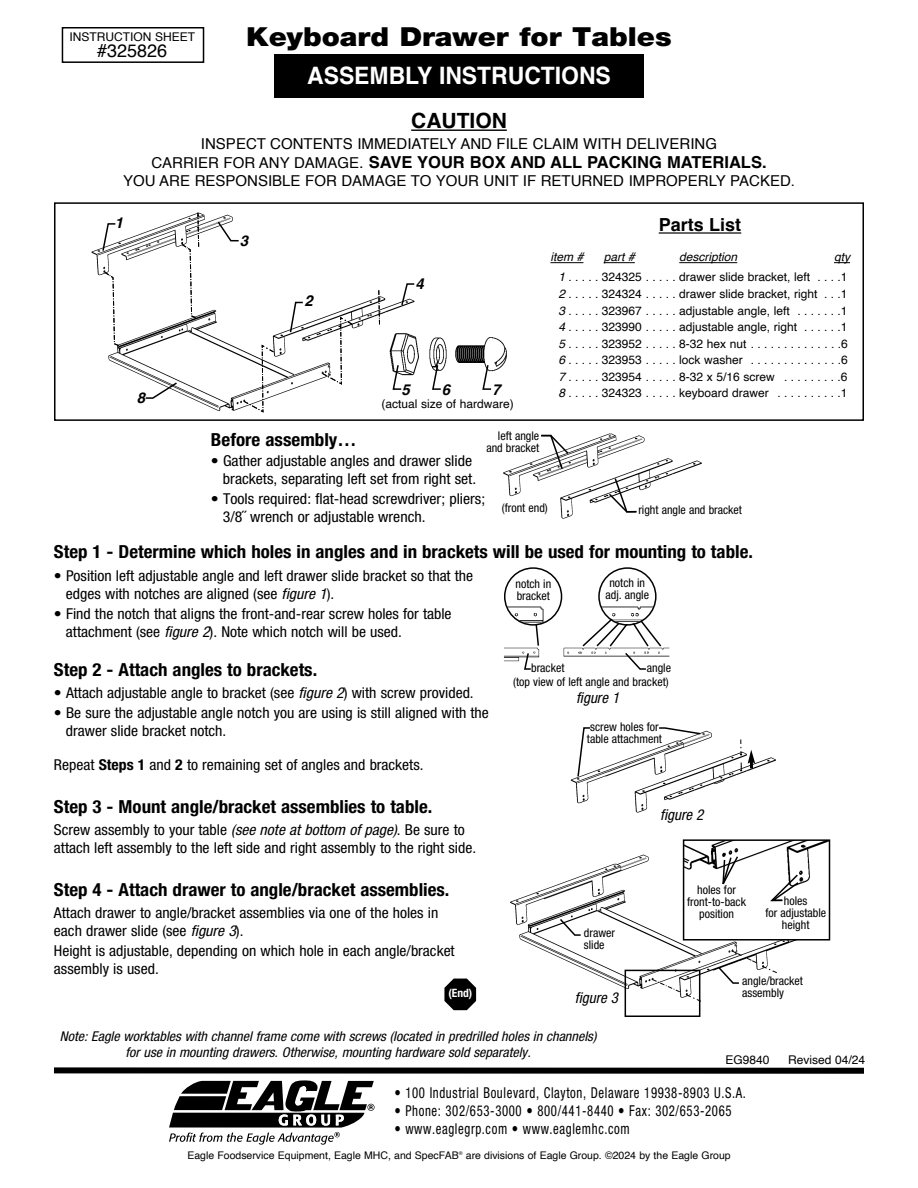
<style>
.page{position:relative;width:918px;height:1188px;background:#fff}
.page>*{position:absolute;margin:0;border:0;box-sizing:border-box;transform-origin:0 0}
.t1{font:900 26.25px "Helvetica Neue LT Pro";color:#000;scale:1.1 1}
.t2{font:700 24px "Helvetica";color:#fff;scale:.95 1}
.t3{font:700 21px "Helvetica";color:#000}
.t4{font:700 condensed 18px "Helvetica Neue LT Pro";color:#000;scale:1.05 1}
.t5{font:700 condensed 18px "Helvetica Neue LT Pro";color:#000;scale:1.06 1}
.t6{font:700 18px "Helvetica";color:#000}
.t7{font:18px "Helvetica";color:#000}
.t8{font:700 16.5px "Helvetica";color:#000}
.t9{font:condensed 15px/18px "Helvetica Neue LT Pro";color:#000;scale:1.05 1}
.t10{font:condensed 15px/18px "Helvetica Neue LT Pro";color:#000;text-align:right;scale:1.06 1}
.t11{font:condensed 15px "Helvetica Neue LT Pro";letter-spacing:.05em;color:#000;scale:.85 1}
.t12{font:15px "Helvetica";color:#000}
.t13{font:italic condensed 15px "Helvetica Neue LT Pro";color:#000}
.t14{font:italic 700 15px "Helvetica";color:#000}
.t15{font:italic condensed 13.5px/16.2px "Helvetica Neue LT Pro";color:#000;text-align:center;scale:1.05 1}
.t16{font:12px/16.5px "Helvetica";color:#000;text-align:justify}
.t17{font:condensed 12px/12px "Helvetica Neue LT Pro";color:#000}
.t18{font:italic 12px "Helvetica";color:#000}
.t19{font:700 condensed 11.55px "Helvetica Neue LT Pro";color:#fff}
.t20{font:10.5px "Helvetica";color:#000}
.s1{font-weight:400;font-size:15px}
.s2{font-weight:400}
.s3{font-style:italic}
.s4{font-weight:700}
</style>
<div class="page">
<div style="left:54px;top:202px;width:810px;height:219px;border:2px solid #000"></div>
<img style="left:91px;top:212px;width:310px;height:199px">
<img style="left:570px;top:730px;width:206px;height:83px">
<svg style="left:740px;top:739px;width:2px;height:17px"></svg>
<svg style="left:748px;top:418px;width:7px;height:353px"></svg>
<svg style="left:243px;top:344px;width:32px;height:69px"></svg>
<svg style="left:104px;top:271px;width:15px;height:75px"></svg>
<svg style="left:322px;top:316px;width:31px;height:69px"></svg>
<svg style="left:378px;top:290px;width:2px;height:34px"></svg>
<svg style="left:181px;top:213px;width:18px;height:106px"></svg>
<img style="left:383px;top:332px;width:124px;height:49px">
<img style="left:503px;top:433px;width:199px;height:86px">
<hr style="left:659px;top:232px;width:82px;height:2px;background:#000">
<hr style="left:550px;top:262px;width:33px;height:1px;background:#000">
<hr style="left:604px;top:262px;width:31px;height:1px;background:#000">
<hr style="left:679px;top:262px;width:58px;height:1px;background:#000">
<svg style="left:834px;top:262px;width:16px;height:1px"></svg>
<div style="left:62px;top:27px;width:142px;height:36px;border:2px solid #000"></div>
<svg style="left:607px;top:477px;width:31px;height:36px"></svg>
<svg style="left:540px;top:434px;width:30px;height:37px"></svg>
<svg style="left:101px;top:222px;width:16px;height:30px"></svg>
<svg style="left:216px;top:220px;width:24px;height:22px"></svg>
<svg style="left:392px;top:363px;width:11px;height:28px"></svg>
<svg style="left:431px;top:363px;width:11px;height:27px"></svg>
<svg style="left:481px;top:363px;width:12px;height:27px"></svg>
<svg style="left:289px;top:301px;width:15px;height:33px"></svg>
<svg style="left:144px;top:381px;width:35px;height:19px"></svg>
<svg style="left:400px;top:283px;width:15px;height:24px"></svg>
<img style="left:563px;top:647px;width:106px;height:10px">
<svg style="left:576px;top:727px;width:16px;height:51px"></svg>
<svg style="left:658px;top:727px;width:44px;height:8px"></svg>
<svg style="left:581px;top:567px;width:82px;height:103px"></svg>
<svg style="left:504px;top:567px;width:58px;height:103px"></svg>
<img style="left:510px;top:861px;width:114px;height:127px">
<svg style="left:624px;top:839px;width:207px;height:178px"></svg>
<svg style="left:558px;top:917px;width:24px;height:20px"></svg>
<svg style="left:444px;top:979px;width:32px;height:31px"></svg>
<div style="left:274px;top:54px;width:370px;height:43px;background:#000"></div>
<hr style="left:411px;top:130px;width:96px;height:1px;background:#000">
<svg style="left:169px;top:1080px;width:206px;height:65px"></svg>
<div style="left:54px;top:1067px;width:810px;height:7px;background:#000"></div>
<p class="t16" style="left:69px;top:29px;width:127px">INSTRUCTION SHEET</p>
<p class="t7" style="left:97px;top:44px;width:72px">#325826</p>
<h1 class="t1" style="left:246px;top:21px;width:388px">Keyboard Drawer for Tables</h1>
<h2 class="t2" style="left:307px;top:66px;width:321px">ASSEMBLY INSTRUCTIONS</h2>
<h3 class="t3" style="left:411px;top:112px;width:97px">CAUTION</h3>
<p class="t12" style="left:201px;top:137px;width:518px">INSPECT CONTENTS IMMEDIATELY AND FILE CLAIM WITH DELIVERING</p>
<p class="t8" style="left:151px;top:155px;width:617px"><span class="s1">CARRIER FOR ANY DAMAGE</span><span class="s2">.</span> SAVE YOUR BOX AND ALL PACKING MATERIALS.</p>
<p class="t12" style="left:123px;top:175px;width:674px">YOU ARE RESPONSIBLE FOR DAMAGE TO YOUR UNIT IF RETURNED IMPROPERLY PACKED.</p>
<p class="t14" style="left:115px;top:217px;width:10px">1</p>
<p class="t14" style="left:137px;top:392px;width:10px">8</p>
<p class="t14" style="left:240px;top:234px;width:10px">3</p>
<p class="t14" style="left:305px;top:295px;width:10px">2</p>
<p class="t14" style="left:415px;top:277px;width:10px">4</p>
<p class="t14" style="left:401px;top:384px;width:10px">5</p>
<p class="t14" style="left:442px;top:384px;width:10px">6</p>
<p class="t14" style="left:492px;top:384px;width:10px">7</p>
<p class="t16" style="left:381px;top:397px;width:134px">(actual size of hardware)</p>
<p class="t6" style="left:659px;top:217px;width:84px">Parts List</p>
<p class="t18" style="left:550px;top:252px;width:35px">item #</p>
<p class="t18" style="left:604px;top:252px;width:33px">part #</p>
<p class="t18" style="left:679px;top:252px;width:60px">description</p>
<p class="t18" style="left:834px;top:252px;width:18px">qty</p>
<p class="t16" style="left:559px;top:270px;width:291px"><span class="s3">1</span> . . . . . 324325 . . . . . drawer slide bracket, left . . . .1<br><span class="s3">2</span> . . . . . 324324 . . . . . drawer slide bracket, right . . .1<br><span class="s3">3</span> . . . . . 323967 . . . . . adjustable angle, left . . . . . . .1<br><span class="s3">4</span> . . . . . 323990 . . . . . adjustable angle, right . . . . . .1<br><span class="s3">5</span> . . . . . 323952 . . . . . 8-32 hex nut . . . . . . . . . . . . . .6<br><span class="s3">6</span> . . . . . 323953 . . . . . lock washer . . . . . . . . . . . . . .6<br><span class="s3">7</span> . . . . . 323954 . . . . . 8-32 x 5/16 screw . . . . . . . . .6<br><span class="s3">8</span> . . . . . 324323 . . . . . keyboard drawer . . . . . . . . . .1</p>
<p class="t17" style="left:486px;top:430px;width:54px;text-align:right">left angle and bracket</p>
<p class="t5" style="left:211px;top:433px;width:139px">Before assembly…</p>
<p class="t10" style="left:211px;top:453px;width:252px">• Gather adjustable angles and drawer slide brackets, separating left set from right set.</p>
<p class="t10" style="left:223px;top:491px;width:249px;text-align:left;text-indent:-12px">• Tools required: flat-head screwdriver; pliers;<br>3/8˝ wrench or adjustable wrench.</p>
<p class="t17" style="left:502px;top:503px;width:48px">(front end)</p>
<p class="t17" style="left:638px;top:505px;width:105px">right angle and bracket</p>
<p class="t4" style="left:54px;top:546px;width:667px">Step 1 - Determine which holes in angles and in brackets will be used for mounting to table.</p>
<p class="t9" style="left:66px;top:568px;width:389px;text-indent:-12px">• Position left adjustable angle and left drawer slide bracket so that the edges with notches are aligned (see <span class="s3">figure 1</span>).</p>
<p class="t9" style="left:66px;top:606px;width:369px;text-indent:-12px">• Find the notch that aligns the front-and-rear screw holes for table attachment (see <span class="s3">figure 2</span>). Note which notch will be used.</p>
<p class="t4" style="left:54px;top:663px;width:252px">Step 2 - Attach angles to brackets.</p>
<p class="t9" style="left:54px;top:685px;width:401px">• Attach adjustable angle to bracket (see <span class="s3">figure 2</span>) with screw provided.</p>
<p class="t9" style="left:66px;top:705px;width:404px;text-indent:-12px">• Be sure the adjustable angle notch you are using is still aligned with the drawer slide bracket notch.</p>
<p class="t9" style="left:54px;top:757px;width:353px">Repeat <span class="s4">Steps 1</span> and <span class="s4">2</span> to remaining set of angles and brackets.</p>
<p class="t4" style="left:54px;top:800px;width:362px">Step 3 - Mount angle/bracket assemblies to table.</p>
<p class="t9" style="left:54px;top:822px;width:404px">Screw assembly to your table <span class="s3">(see note at bottom of page)</span>. Be sure to attach left assembly to the left side and right assembly to the right side.</p>
<p class="t4" style="left:54px;top:883px;width:378px">Step 4 - Attach drawer to angle/bracket assemblies.</p>
<p class="t9" style="left:54px;top:905px;width:368px">Attach drawer to angle/bracket assemblies via one of the holes in each drawer slide (see <span class="s3">figure 3</span>).</p>
<p class="t9" style="left:54px;top:943px;width:383px">Height is adjustable, depending on which hole in each angle/bracket assembly is used.</p>
<p class="t19" style="left:449px;top:989px;width:25px">(End)</p>
<p class="t17" style="left:515px;top:578px;width:37px">notch in bracket</p>
<p class="t17" style="left:605px;top:578px;width:45px;text-align:center">notch in adj. angle</p>
<p class="t17" style="left:531px;top:663px;width:35px">bracket</p>
<p class="t17" style="left:647px;top:663px;width:26px">angle</p>
<p class="t17" style="left:513px;top:677px;width:157px">(top view of left angle and bracket)</p>
<p class="t13" style="left:576px;top:692px;width:45px">figure 1</p>
<p class="t17" style="left:587px;top:721px;width:77px">screw holes for table attachment</p>
<p class="t17" style="left:584px;top:928px;width:33px">drawer slide</p>
<p class="t13" style="left:575px;top:992px;width:45px">figure 3</p>
<p class="t13" style="left:660px;top:809px;width:45px">figure 2</p>
<p class="t17" style="left:687px;top:885px;width:60px;text-align:center">holes for front-to-back position</p>
<p class="t17" style="left:765px;top:896px;width:62px;text-align:center">holes<br>for adjustable height</p>
<p class="t17" style="left:742px;top:976px;width:62px">angle/bracket assembly</p>
<p class="t15" style="left:60px;top:1029px;width:512px">Note: Eagle worktables with channel frame come with screws (located in predrilled holes in channels) for use in mounting drawers. Otherwise, mounting hardware sold separately.</p>
<p class="t16" style="left:726px;top:1052px;width:46px">EG9840</p>
<p class="t16" style="left:788px;top:1052px;width:79px">Revised 04/24</p>
<p class="t11" style="left:394px;top:1087px;width:415px">• 100 Industrial Boulevard, Clayton, Delaware 19938-8903 U.S.A.</p>
<p class="t11" style="left:394px;top:1105px;width:398px">• Phone: 302/653-3000 • 800/441-8440 • Fax: 302/653-2065</p>
<p class="t11" style="left:394px;top:1123px;width:278px">• www.eaglegrp.com • www.eaglemhc.com</p>
<p class="t20" style="left:187px;top:1151px;width:545px">Eagle Foodservice Equipment, Eagle MHC, and SpecFAB<sup>®</sup> are divisions of Eagle Group. ©2024 by the Eagle Group</p>
</div>
